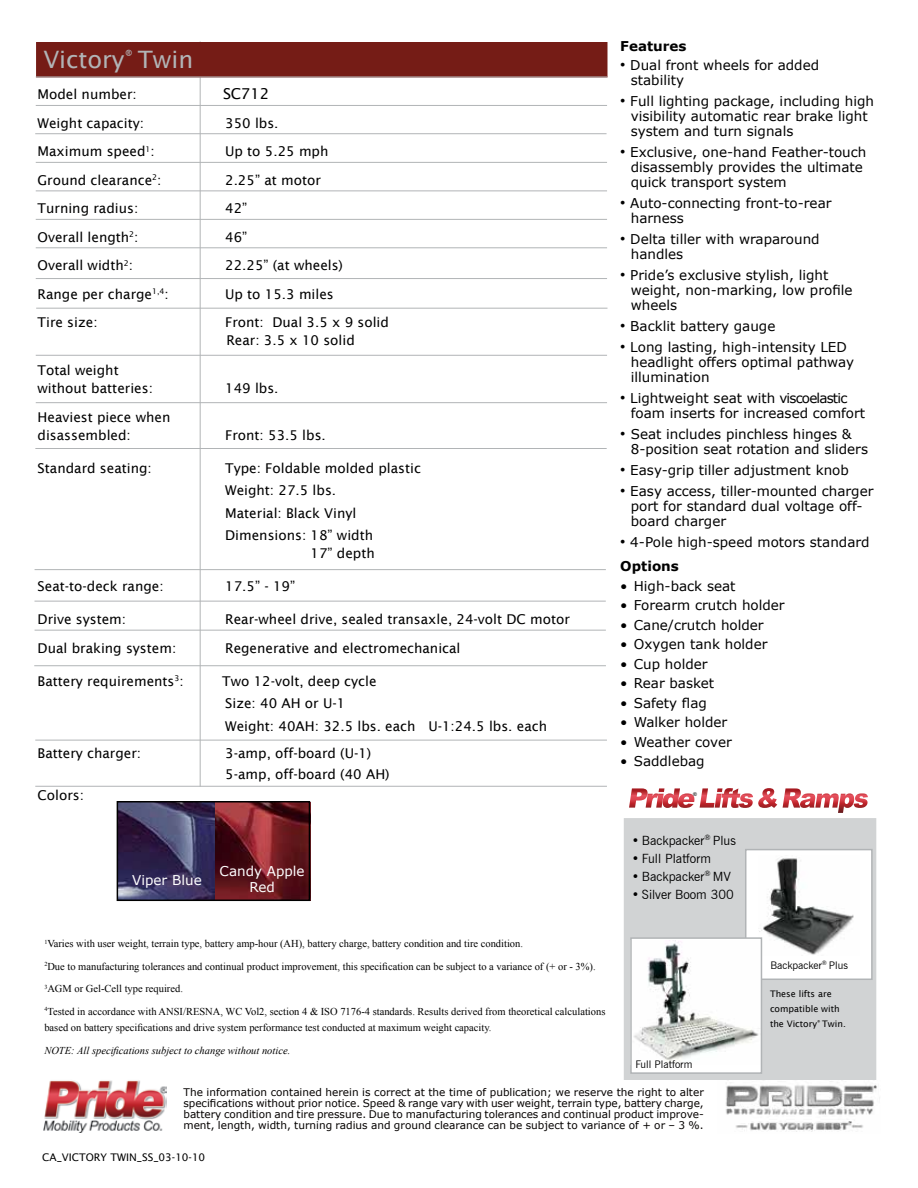
<style>
.page{position:relative;width:918px;height:1188px;background:#fff}
.page>*{position:absolute;margin:0;border:0;box-sizing:border-box;transform-origin:0 0}
.t1{font:24px "Lucida Sans";color:#b1b4b6}
.t2{font:15px "Lucida Sans";letter-spacing:-.015em;color:#000}
.t3{font:13.5px/15px "Verdana";color:#000}
.t4{font:13.5px/22.5px "Lucida Sans";color:#000}
.t5{font:13.5px/15.8px "Verdana";color:#fff;text-align:center}
.t6{font:700 13.5px "Verdana";color:#000}
.t7{font:12.75px "News Gothic BT";color:#000}
.t8{font:10.5px/22.5px "Times New Roman";color:#000}
.t9{font:10.5px/11.2px "Verdana";color:#050200;text-align:justify}
.t10{font:italic 10.5px "Times New Roman";color:#000}
.t11{font:10.5px "News Gothic BT";color:#000}
.t12{font:10.5px "Lucida Sans";color:#000}
.t13{font:9px/15px "Lucida Sans";color:#000}
.t14{font:5.1px "Arial";color:#000}
.t15{font:3.45px "Arial";color:#000}
.t16{font:3.15px "Arial";color:#000}
.s1{font-family:"Arial";font-size:15px}
.s2{font-weight:700}
</style>
<div class="page">
<hr style="left:200px;top:41px;width:1px;height:746px;background:#b1b4b6">
<div style="left:36px;top:42px;width:572px;height:35px;background:#751c16;border:2px solid #751c16"></div>
<img style="left:120px;top:804px;width:187px;height:94px">
<div style="left:117px;top:801px;width:193px;height:100px;border:2px solid #000"></div>
<svg style="left:629px;top:788px;width:239px;height:25px"></svg>
<hr style="left:36px;top:77px;width:571px;height:1px;background:#b1b4b6">
<hr style="left:36px;top:105px;width:571px;height:1px;background:#b1b4b6">
<hr style="left:35px;top:133px;width:572px;height:1px;background:#b1b4b6">
<hr style="left:36px;top:162px;width:571px;height:1px;background:#b1b4b6">
<hr style="left:36px;top:190px;width:571px;height:1px;background:#b1b4b6">
<hr style="left:36px;top:219px;width:571px;height:1px;background:#b1b4b6">
<hr style="left:36px;top:247px;width:571px;height:1px;background:#b1b4b6">
<hr style="left:36px;top:278px;width:571px;height:1px;background:#b1b4b6">
<hr style="left:36px;top:308px;width:571px;height:1px;background:#b1b4b6">
<hr style="left:36px;top:355px;width:571px;height:1px;background:#b1b4b6">
<hr style="left:36px;top:402px;width:571px;height:1px;background:#b1b4b6">
<hr style="left:35px;top:569px;width:571px;height:1px;background:#b1b4b6">
<hr style="left:35px;top:630px;width:571px;height:1px;background:#b1b4b6">
<hr style="left:34px;top:665px;width:572px;height:1px;background:#b1b4b6">
<hr style="left:35px;top:740px;width:572px;height:1px;background:#b1b4b6">
<hr style="left:35px;top:448px;width:572px;height:1px;background:#b1b4b6">
<hr style="left:34px;top:601px;width:572px;height:1px;background:#b1b4b6">
<hr style="left:35px;top:786px;width:572px;height:1px;background:#b1b4b6">
<img style="left:44px;top:1080px;width:122px;height:52px">
<img style="left:725px;top:1081px;width:152px;height:51px">
<div style="left:624px;top:818px;width:252px;height:262px;background:#d1d3d4"></div>
<div style="left:745px;top:849px;width:128px;height:131px;background:#fff;border:2px solid #b1b4b6"></div>
<img style="left:759px;top:858px;width:95px;height:97px">
<div style="left:631px;top:938px;width:130px;height:135px;background:#fff"></div>
<img style="left:634px;top:940px;width:125px;height:122px">
<div style="left:630px;top:937px;width:132px;height:137px;border:2px solid #b1b4b6"></div>
<h1 class="t1" style="left:44px;top:46px;width:151px">Victory<sup>®</sup> Twin</h1>
<p class="t4" style="left:38px;top:83px;width:101px">Model number:</p>
<p class="t2" style="left:223px;top:85px;width:48px">SC712</p>
<p class="t4" style="left:38px;top:112px;width:108px">Weight capacity:</p>
<p class="t4" style="left:225px;top:112px;width:55px">350 lbs.</p>
<p class="t4" style="left:38px;top:140px;width:119px">Maximum speed<sup>1</sup>:</p>
<p class="t4" style="left:225px;top:140px;width:105px">Up to 5.25 mph</p>
<p class="t4" style="left:38px;top:169px;width:125px">Ground clearance<sup>2</sup>:</p>
<p class="t4" style="left:225px;top:169px;width:97px">2.25” at motor</p>
<p class="t4" style="left:38px;top:197px;width:102px">Turning radius:</p>
<p class="t4" style="left:225px;top:197px;width:24px">42”</p>
<p class="t4" style="left:38px;top:226px;width:102px">Overall length<sup>2</sup>:</p>
<p class="t4" style="left:225px;top:226px;width:24px">46”</p>
<p class="t4" style="left:38px;top:254px;width:97px">Overall width<sup>2</sup>:</p>
<p class="t4" style="left:225px;top:254px;width:119px">22.25” (at wheels)</p>
<p class="t4" style="left:38px;top:283px;width:133px">Range per charge<sup>1,4</sup>:</p>
<p class="t4" style="left:225px;top:283px;width:110px">Up to 15.3 miles</p>
<p class="t4" style="left:38px;top:311px;width:62px">Tire size:</p>
<p class="t4" style="left:225px;top:313px;width:165px;line-height:18px">Front: Dual 3.5 x 9 solid<br>Rear: 3.5 x 10 solid</p>
<p class="t4" style="left:38px;top:361px;width:117px;line-height:18px">Total weight without batteries:</p>
<p class="t4" style="left:225px;top:377px;width:55px">149 lbs.</p>
<p class="t4" style="left:38px;top:408px;width:134px;line-height:18px">Heaviest piece when disassembled:</p>
<p class="t4" style="left:225px;top:424px;width:102px">Front: 53.5 lbs.</p>
<p class="t4" style="left:38px;top:457px;width:116px">Standard seating:</p>
<p class="t4" style="left:225px;top:457px;width:197px">Type: Foldable molded plastic<br>Weight: 27.5 lbs.<br>Material: Black Vinyl<br>Dimensions: 18” width</p>
<p class="t4" style="left:310px;top:542px;width:66px">17” depth</p>
<p class="t4" style="left:38px;top:575px;width:128px">Seat-to-deck range:</p>
<p class="t4" style="left:225px;top:575px;width:71px">17.5” - 19”</p>
<p class="t4" style="left:38px;top:608px;width:90px">Drive system:</p>
<p class="t4" style="left:225px;top:608px;width:346px">Rear-wheel drive, sealed transaxle, 24-volt DC motor</p>
<p class="t4" style="left:38px;top:637px;width:140px">Dual braking system:</p>
<p class="t4" style="left:225px;top:637px;width:237px">Regenerative and electromechanical</p>
<p class="t4" style="left:38px;top:670px;width:148px">Battery requirements<sup>3</sup>:</p>
<p class="t4" style="left:222px;top:670px;width:326px">Two 12-volt, deep cycle<br>Size: 40 AH or U-1<br>Weight: 40AH: 32.5 lbs. each U-1:24.5 lbs. each</p>
<p class="t4" style="left:38px;top:742px;width:105px">Battery charger:</p>
<p class="t4" style="left:225px;top:742px;width:166px;line-height:21px">3-amp, off-board (U-1)<br>5-amp, off-board (40 AH)</p>
<p class="t4" style="left:38px;top:784px;width:48px">Colors:</p>
<p class="t5" style="left:132px;top:872px;width:71px">Viper Blue</p>
<p class="t5" style="left:220px;top:863px;width:87px">Candy Apple<br>Red</p>
<p class="t6" style="left:620px;top:37px;width:68px">Features</p>
<p class="t3" style="left:631px;top:57px;width:190px;text-indent:-11px"><span class="s1">•</span> Dual front wheels for added stability</p>
<p class="t3" style="left:631px;top:93px;width:245px;text-indent:-11px"><span class="s1">•</span> Full lighting package, including high visibility automatic rear brake light system and turn signals</p>
<p class="t3" style="left:631px;top:144px;width:237px;text-indent:-11px"><span class="s1">•</span> Exclusive, one-hand Feather-touch disassembly provides the ultimate quick transport system</p>
<p class="t3" style="left:631px;top:195px;width:202px;text-indent:-11px"><span class="s1">•</span> Auto-connecting front-to-rear harness</p>
<p class="t3" style="left:631px;top:231px;width:190px;text-indent:-11px"><span class="s1">•</span> Delta tiller with wraparound handles</p>
<p class="t3" style="left:631px;top:267px;width:223px;text-indent:-11px"><span class="s1">•</span> Pride’s exclusive stylish, light weight, non-marking, low profile wheels</p>
<p class="t3" style="left:620px;top:318px;width:157px"><span class="s1">•</span> Backlit battery gauge</p>
<p class="t3" style="left:631px;top:339px;width:225px;text-indent:-11px"><span class="s1">•</span> Long lasting, high-intensity LED headlight offers optimal pathway illumination</p>
<p class="t3" style="left:631px;top:390px;width:236px;text-indent:-11px"><span class="s1">•</span> Lightweight seat with viscoelastic foam inserts for increased comfort</p>
<p class="t3" style="left:631px;top:426px;width:239px;text-indent:-11px"><span class="s1">•</span> Seat includes pinchless hinges &amp;<br>8-position seat rotation and sliders</p>
<p class="t3" style="left:620px;top:462px;width:230px"><span class="s1">•</span> Easy-grip tiller adjustment knob</p>
<p class="t3" style="left:631px;top:483px;width:244px;text-indent:-11px"><span class="s1">•</span> Easy access, tiller-mounted charger port for standard dual voltage off&shy;board charger</p>
<p class="t3" style="left:620px;top:530px;width:251px;line-height:24px"><span class="s1">•</span> 4-Pole high-speed motors standard<br><span class="s2">Options</span></p>
<p class="t3" style="left:620px;top:578px;width:117px">• High-back seat</p>
<p class="t3" style="left:620px;top:597px;width:166px">• Forearm crutch holder</p>
<p class="t3" style="left:620px;top:617px;width:145px">• Cane/crutch holder</p>
<p class="t3" style="left:620px;top:636px;width:149px">• Oxygen tank holder</p>
<p class="t3" style="left:620px;top:656px;width:89px">• Cup holder</p>
<p class="t3" style="left:620px;top:675px;width:95px">• Rear basket</p>
<p class="t3" style="left:620px;top:695px;width:88px">• Safety flag</p>
<p class="t3" style="left:620px;top:714px;width:109px">• Walker holder</p>
<p class="t3" style="left:620px;top:734px;width:113px">• Weather cover</p>
<p class="t3" style="left:620px;top:753px;width:86px">• Saddlebag</p>
<p class="t14" style="left:693px;top:791px;width:5px">®</p>
<p class="t7" style="left:632px;top:832px;width:106px">• Backpacker<sup>®</sup> Plus</p>
<p class="t7" style="left:632px;top:850px;width:81px">• Full Platform</p>
<p class="t7" style="left:632px;top:868px;width:101px">• Backpacker<sup>®</sup> MV</p>
<p class="t7" style="left:632px;top:886px;width:103px">• Silver Boom 300</p>
<p class="t8" style="left:44px;top:932px;width:563px"><sup>1</sup>Varies with user weight, terrain type, battery amp-hour (AH), battery charge, battery condition and tire condition.<br><sup>2</sup>Due to manufacturing tolerances and continual product improvement, this specification can be subject to a variance of (+ or - 3%).<br><sup>3</sup>AGM or Gel-Cell type required.<br><sup>4</sup>Tested in accordance with ANSI/RESNA, WC Vol2, section 4 &amp; ISO 7176-4 standards. Results derived from theoretical calculations</p>
<p class="t8" style="left:44px;top:1016px;width:449px">based on battery specifications and drive system performance test conducted at maximum weight capacity.</p>
<p class="t10" style="left:44px;top:1043px;width:247px">NOTE: All specifications subject to change without notice.</p>
<p class="t11" style="left:635px;top:1057px;width:58px">Full Platform</p>
<p class="t11" style="left:770px;top:958px;width:79px">Backpacker<sup>®</sup> Plus</p>
<p class="t13" style="left:770px;top:987px;width:77px">These lifts are compatible with the Victory<sup>®</sup> Twin.</p>
<p class="t9" style="left:184px;top:1086px;width:522px">The information contained herein is correct at the time of publication; we reserve the right to alter specifications without prior notice. Speed &amp; range vary with user weight, terrain type, battery charge, battery condition and tire pressure. Due to manufacturing tolerances and continual product improve&shy;ment, length, width, turning radius and ground clearance can be subject to variance of + or – 3 %.</p>
<p class="t12" style="left:42px;top:1151px;width:165px">CA_VICTORY TWIN_SS_03-10-10</p>
<p class="t15" style="left:849px;top:1120px;width:5px">™</p>
<p class="t16" style="left:874px;top:1085px;width:4px">®</p>
</div>
